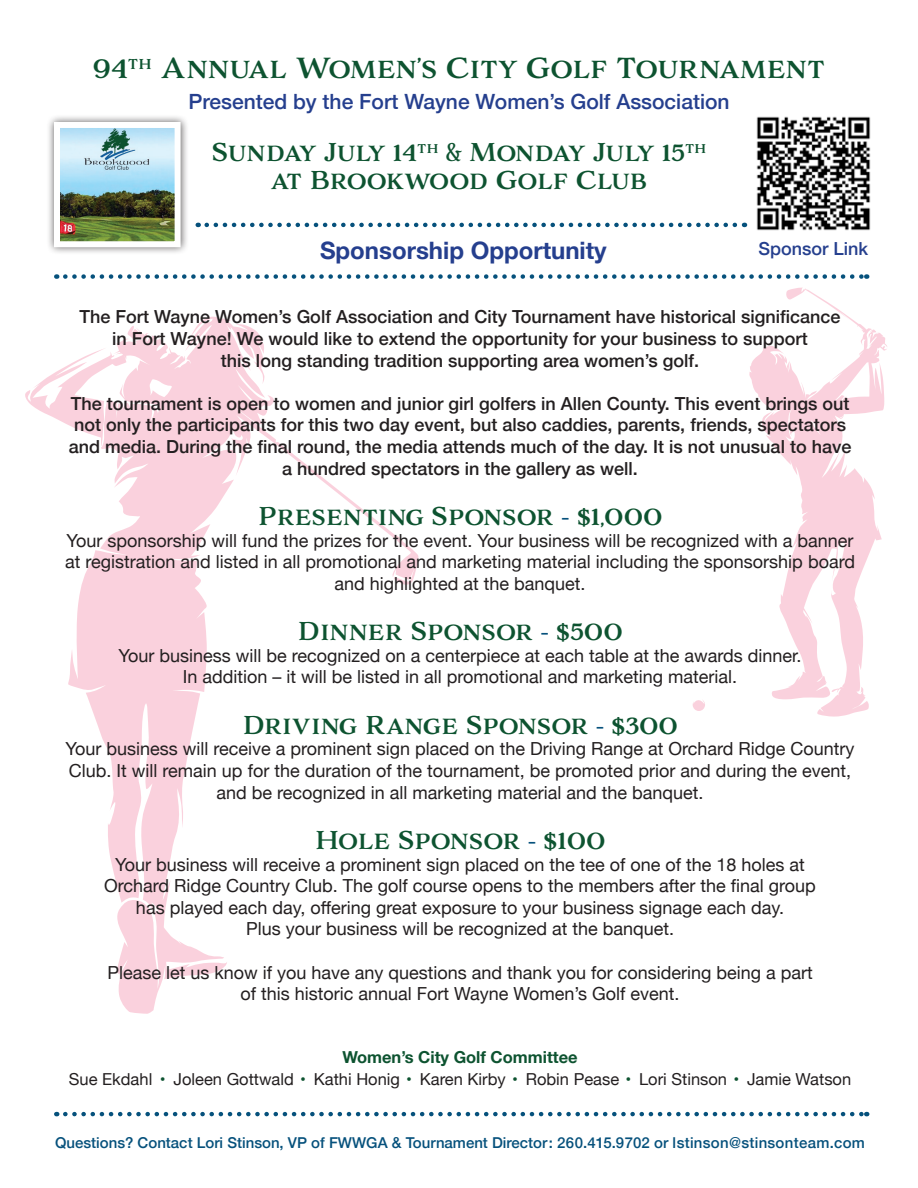
<style>
.page{position:relative;width:918px;height:1188px;background:#fff}
.page>*{position:absolute;margin:0;border:0;box-sizing:border-box;transform-origin:0 0}
.t1{font:27px "Adorn S Serif";color:#0d5330}
.t2{font:24px/28.8px "Adorn S Serif";letter-spacing:-.005em;color:#0d5330;text-align:center}
.t3{font:700 24px "Helvetica Neue";color:#253f8e}
.t4{font:500 21px "Helvetica Neue";color:#253f8e}
.t5{font:18px/21.6px "Helvetica Neue";color:#231f20;text-align:center}
.t6{font:500 18px/21.6px "Helvetica Neue";color:#231f20;text-align:center}
.t7{font:500 18px "Helvetica Neue";color:#253f8e}
.t8{font:16.5px "Helvetica Neue";color:#231f20}
.t9{font:700 16.5px "Helvetica Neue";color:#0d5330}
.t10{font:500 15px "Helvetica Neue";color:#06517c}
.s1{color:#06517c}
.s2{color:#0d5330}
</style>
<div class="page">
<svg style="left:25px;top:317px;width:394px;height:697px"></svg>
<svg style="left:749px;top:288px;width:138px;height:429px"></svg>
<svg style="left:693px;top:700px;width:12px;height:11px"></svg>
<img style="left:756px;top:116px;width:115px;height:115px">
<svg style="left:207px;top:223px;width:538px;height:4px"></svg>
<svg style="left:65px;top:274px;width:802px;height:5px"></svg>
<svg style="left:65px;top:1112px;width:802px;height:4px"></svg>
<div style="left:46px;top:114px;width:143px;height:141px;background:#231f20;opacity:.75"></div>
<img style="left:61px;top:129px;width:113px;height:111px">
<div style="left:54px;top:122px;width:127px;height:125px;border:6px solid #fff"></div>
<p class="t1" style="left:93px;top:50px;width:734px">94<sup>th</sup> Annual Women’s City Golf Tournament</p>
<p class="t4" style="left:188px;top:84px;width:543px">Presented by the Fort Wayne Women’s Golf Association</p>
<p class="t2" style="left:211px;top:137px;width:497px">Sunday July 14<sup>th</sup> &amp; Monday July 15<sup>th </sup>at Brookwood Golf Club</p>
<p class="t3" style="left:320px;top:231px;width:288px">Sponsorship Opportunity</p>
<p class="t7" style="left:758px;top:235px;width:111px">Sponsor Link</p>
<p class="t6" style="left:80px;top:305px;width:762px">The Fort Wayne Women’s Golf Association and City Tournament have historical significance in Fort Wayne! We would like to extend the opportunity for your business to support<br>this long standing tradition supporting area women’s golf.</p>
<p class="t6" style="left:71px;top:391px;width:780px;text-align:left">The tournament is open to women and junior girl golfers in Allen County. This event brings out not only the participants for this two day event, but also caddies, parents, friends, spectators</p>
<p class="t6" style="left:69px;top:434px;width:784px">and media. During the final round, the media attends much of the day. It is not unusual to have a hundred spectators in the gallery as well.</p>
<p class="t2" style="left:258px;top:502px;width:407px">Presenting Sponsor <span class="s1">-</span> $1,000</p>
<p class="t5" style="left:65px;top:530px;width:791px">Your sponsorship will fund the prizes for the event. Your business will be recognized with a banner at registration and listed in all promotional and marketing material including the sponsorship board and highlighted at the banquet.</p>
<p class="t2" style="left:297px;top:617px;width:327px">Dinner Sponsor <span class="s1">-</span> $500</p>
<p class="t5" style="left:119px;top:646px;width:685px">Your business will be recognized on a centerpiece at each table at the awards dinner.<br>In addition – it will be listed in all promotional and marketing material.</p>
<p class="t2" style="left:242px;top:711px;width:437px">Driving Range Sponsor <span class="s1">-</span> $300</p>
<p class="t5" style="left:66px;top:739px;width:791px">Your business will receive a prominent sign placed on the Driving Range at Orchard Ridge Country<br>Club. It will remain up for the duration of the tournament, be promoted prior and during the event, and be recognized in all marketing material and the banquet.</p>
<p class="t2" style="left:314px;top:826px;width:293px">Hole Sponsor <span class="s1">-</span> $100</p>
<p class="t5" style="left:104px;top:854px;width:713px">Your business will receive a prominent sign placed on the tee of one of the 18 holes at Orchard Ridge Country Club. The golf course opens to the members after the final group has played each day, offering great exposure to your business signage each day.<br>Plus your business will be recognized at the banquet.</p>
<p class="t5" style="left:107px;top:962px;width:707px">Please let us know if you have any questions and thank you for considering being a part of this historic annual Fort Wayne Women’s Golf event.</p>
<p class="t9" style="left:343px;top:1044px;width:237px">Women’s City Golf Committee</p>
<p class="t8" style="left:69px;top:1067px;width:784px">Sue Ekdahl <span class="s2">•</span> Joleen Gottwald <span class="s2">•</span> Kathi Honig <span class="s2">•</span> Karen Kirby <span class="s2">•</span> Robin Pease <span class="s2">•</span> Lori Stinson <span class="s2">•</span> Jamie Watson</p>
<p class="t10" style="left:55px;top:1130px;width:811px">Questions? Contact Lori Stinson, VP of FWWGA &amp; Tournament Director: 260.415.9702 or lstinson@stinsonteam.com</p>
</div>
